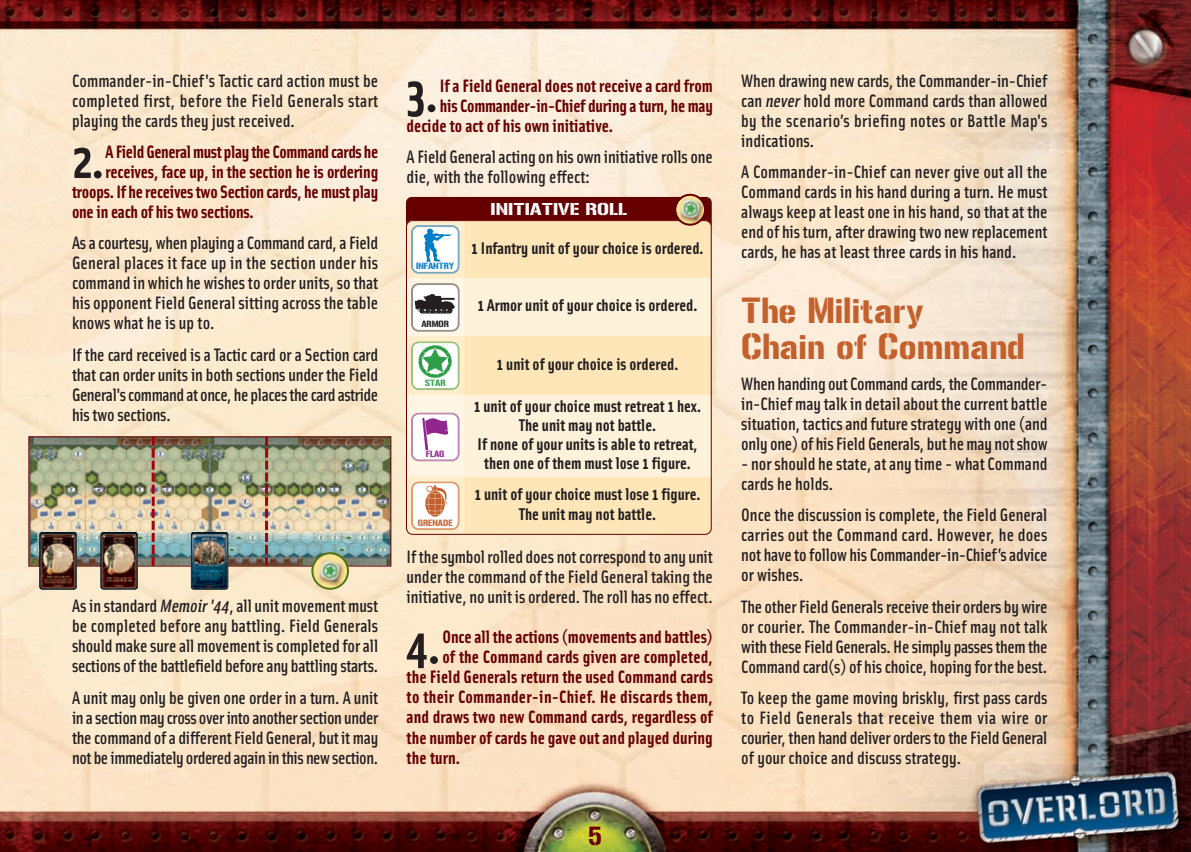
<style>
.page{position:relative;width:1191px;height:852px;background:#fff}
.page>*{position:absolute;margin:0;border:0;box-sizing:border-box;transform-origin:0 0}
.t1{font:700 50.2px "Solex";color:#231f20}
.t2{font:36px/36px "Gunplay";color:#c2602e}
.t3{font:26px "Gunplay";color:#600}
.t4{font:500 18px/20px "Solex";letter-spacing:-.005em;color:#231f20;text-align:justify}
.t5{font:700 18px "Solex";color:#600}
.t6{font:700 18px "Solex";letter-spacing:-.02em;color:#600}
.t7{font:700 17px/19px "Solex";color:#231f20;text-align:center}
.t8{font:17px "Gunplay";color:#fff;scale:1.2 1}
.t9{font:9px "Gunplay";color:#007ec5}
.t10{font:9px "Gunplay";color:#c2602e}
.t11{font:9px "Gunplay";color:#231f20}
.t12{font:9px "Gunplay";color:#2e9e48}
.t13{font:9px "Gunplay";color:#90268f}
.s1{font-style:italic}
</style>
<div class="page">
<img style="left:0;top:0;width:1191px;height:851px">
<img style="left:30px;top:438px;width:359px;height:126px">
<div style="left:28px;top:436px;width:363px;height:130px;border:1px solid #600"></div>
<svg style="left:152px;top:436px;width:3px;height:129px"></svg>
<svg style="left:265px;top:436px;width:3px;height:129px"></svg>
<svg style="left:311px;top:552px;width:38px;height:37px"></svg>
<img style="left:39px;top:532px;width:38px;height:57px;border-radius:3px">
<img style="left:101px;top:532px;width:37px;height:57px;border-radius:3px">
<img style="left:191px;top:532px;width:37px;height:57px;border-radius:3px">
<div style="left:406px;top:197px;width:305px;height:34px;background:#600;border-radius:6px"></div>
<div style="left:406px;top:220px;width:305px;height:314px;background:#fee6b9;border-radius:7px"></div>
<div style="left:464px;top:278px;width:247px;height:58px;background:#fef3da"></div>
<div style="left:464px;top:395px;width:247px;height:81px;background:#fef3da"></div>
<div style="left:406px;top:220px;width:305px;height:314px;border:2px solid #600;border-radius:7px"></div>
<svg style="left:406px;top:220px;width:58px;height:314px;background:#d8d2c9"></svg>
<div style="left:413px;top:483px;width:44px;height:45px;background:#fff;border-radius:6px"></div>
<img style="left:416px;top:483px;width:38px;height:34px">
<svg style="left:674px;top:194px;width:32px;height:32px"></svg>
<p class="t4" style="left:72px;top:72px;width:308px">Commander-in-Chief's Tactic card action must be completed first, before the Field Generals start playing the cards they just received.</p>
<h1 class="t1" style="left:72px;top:143px;width:33px">2.</h1>
<p class="t6" style="left:106px;top:145px;width:274px">A Field General must play the Command cards he</p>
<p class="t5" style="left:106px;top:165px;width:274px">receives, face up, in the section he is ordering</p>
<p class="t5" style="left:72px;top:185px;width:308px">troops. If he receives two Section cards, he must play</p>
<p class="t5" style="left:72px;top:205px;width:183px">one in each of his two sections.</p>
<p class="t4" style="left:72px;top:235px;width:308px">As a courtesy, when playing a Command card, a Field General places it face up in the section under his command in which he wishes to order units, so that his opponent Field General sitting across the table knows what he is up to.</p>
<p class="t4" style="left:72px;top:346px;width:308px">If the card received is a Tactic card or a Section card that can order units in both sections under the Field General's command at once, he places the card astride his two sections.</p>
<p class="t4" style="left:72px;top:597px;width:308px">As in standard <span class="s1">Memoir '44</span>, all unit movement must be completed before any battling. Field Generals should make sure all movement is completed for all sections of the battlefield before any battling starts.</p>
<p class="t4" style="left:72px;top:689px;width:308px">A unit may only be given one order in a turn. A unit in a section may cross over into another section under the command of a different Field General, but it may not be immediately ordered again in this new section.</p>
<h1 class="t1" style="left:406px;top:77px;width:33px">3.</h1>
<p class="t5" style="left:440px;top:79px;width:274px">If a Field General does not receive a card from</p>
<p class="t5" style="left:440px;top:99px;width:274px">his Commander-in-Chief during a turn, he may</p>
<p class="t5" style="left:406px;top:119px;width:208px">decide to act of his own initiative.</p>
<p class="t4" style="left:406px;top:149px;width:308px">A Field General acting on his own initiative rolls one die, with the following effect:</p>
<p class="t8" style="left:490px;top:203px;width:115px">INITIATIVE ROLL</p>
<p class="t9" style="left:416px;top:263px;width:40px">INFANTRY</p>
<p class="t11" style="left:421px;top:321px;width:29px">ARMOR</p>
<p class="t12" style="left:425px;top:379px;width:22px">STAR</p>
<p class="t13" style="left:426px;top:450px;width:20px">FLAG</p>
<p class="t10" style="left:418px;top:519px;width:36px">GRENADE</p>
<p class="t7" style="left:471px;top:240px;width:233px">1 Infantry unit of your choice is ordered.</p>
<p class="t7" style="left:478px;top:298px;width:221px">1 Armor unit of your choice is ordered.</p>
<p class="t7" style="left:497px;top:356px;width:183px">1 unit of your choice is ordered.</p>
<p class="t7" style="left:474px;top:398px;width:229px">1 unit of your choice must retreat 1 hex.<br>The unit may not battle.<br>If none of your units is able to retreat, then one of them must lose 1 figure.</p>
<p class="t7" style="left:475px;top:486px;width:227px;line-height:20px">1 unit of your choice must lose 1 figure.<br>The unit may not battle.</p>
<p class="t4" style="left:406px;top:549px;width:308px">If the symbol rolled does not correspond to any unit under the command of the Field General taking the initiative, no unit is ordered. The roll has no effect.</p>
<h1 class="t1" style="left:406px;top:628px;width:35px">4.</h1>
<p class="t5" style="left:442px;top:631px;width:272px">Once all the actions (movements and battles)</p>
<p class="t5" style="left:442px;top:651px;width:272px">of the Command cards given are completed,</p>
<p class="t5" style="left:406px;top:671px;width:308px">the Field Generals return the used Command cards</p>
<p class="t5" style="left:406px;top:691px;width:308px">to their Commander-in-Chief. He discards them,</p>
<p class="t5" style="left:406px;top:711px;width:308px">and draws two new Command cards, regardless of</p>
<p class="t5" style="left:406px;top:731px;width:308px">the number of cards he gave out and played during</p>
<p class="t5" style="left:406px;top:751px;width:55px">the turn.</p>
<h3 class="t3" style="left:588px;top:826px;width:15px">5</h3>
<p class="t4" style="left:741px;top:72px;width:308px">When drawing new cards, the Commander-in-Chief can <span class="s1">never</span> hold more Command cards than allowed by the scenario’s briefing notes or Battle Map's indications.</p>
<p class="t4" style="left:741px;top:163px;width:308px">A Commander-in-Chief can never give out all the Command cards in his hand during a turn. He must always keep at least one in his hand, so that at the end of his turn, after drawing two new replacement cards, he has at least three cards in his hand.</p>
<h2 class="t2" style="left:741px;top:295px;width:285px">The Military<br>Chain of Command</h2>
<p class="t4" style="left:741px;top:375px;width:308px">When handing out Command cards, the Commander&shy;in-Chief may talk in detail about the current battle situation, tactics and future strategy with one (and only one) of his Field Generals, but he may not show</p>
<p class="t4" style="left:741px;top:455px;width:308px">- nor should he state, at any time - what Command cards he holds.</p>
<p class="t4" style="left:741px;top:507px;width:308px">Once the discussion is complete, the Field General carries out the Command card. However, he does not have to follow his Commander-in-Chief’s advice or wishes.</p>
<p class="t4" style="left:741px;top:598px;width:308px">The other Field Generals receive their orders by wire or courier. The Commander-in-Chief may not talk with these Field Generals. He simply passes them the Command card(s) of his choice, hoping for the best.</p>
<p class="t4" style="left:741px;top:689px;width:308px">To keep the game moving briskly, first pass cards to Field Generals that receive them via wire or courier, then hand deliver orders to the Field General of your choice and discuss strategy.</p>
</div>
